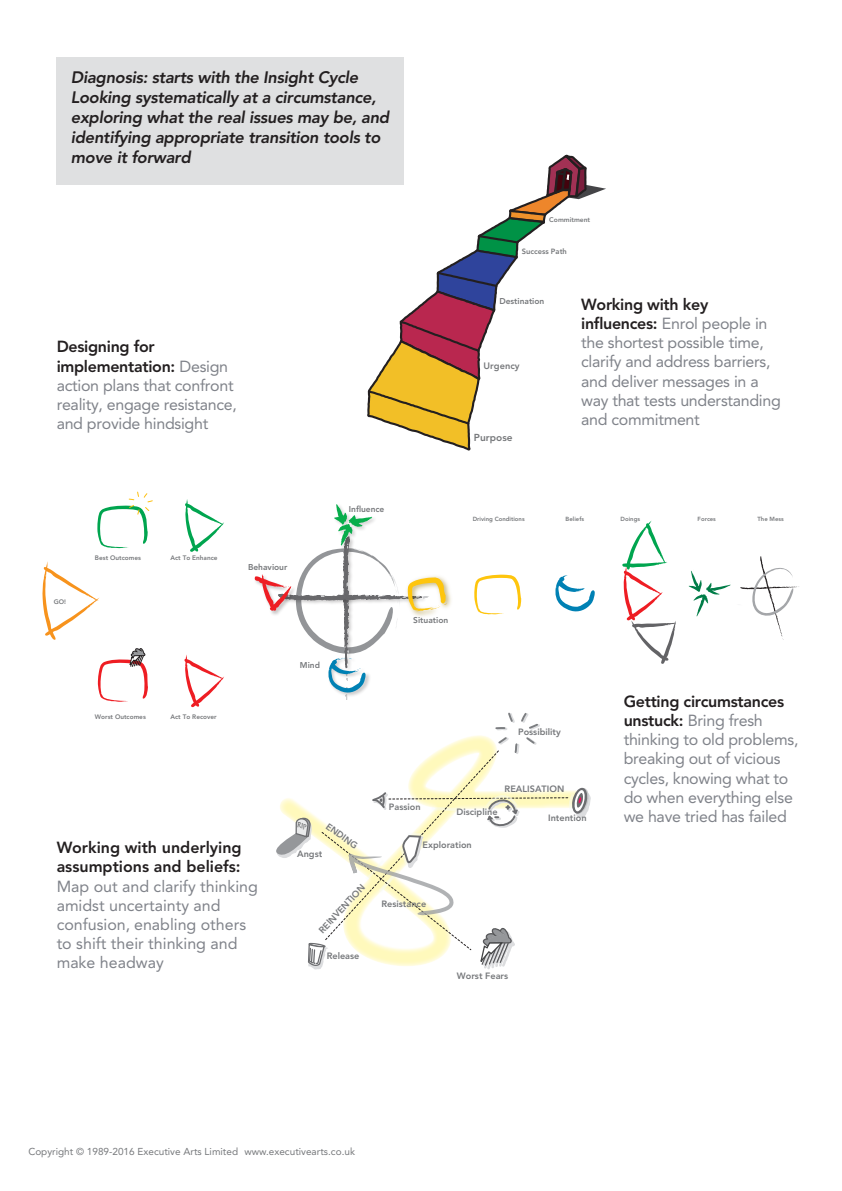
<style>
.page{position:relative;width:842px;height:1191px;background:#fff}
.page>*{position:absolute;margin:0;border:0;box-sizing:border-box;transform-origin:0 0}
.t1{font:italic 800 16.5px/19.8px "Avenir LT Std";letter-spacing:-.02em;color:#231f20}
.t2{font:16px/19.2px "Avenir LT Std";letter-spacing:-.02em;color:#80838a}
.t3{font:16px/19.2px "Avenir LT Std";color:#80838a}
.t4{font:800 16px/19.2px "Avenir LT Std";color:#231f20}
.t5{font:800 10.1px "Avenir LT Std";color:#76787b}
.t6{font:10px "Avenir LT Std";color:#76787b}
.t7{font:800 9.2px "Avenir LT Std";color:#76787b}
.t8{font:800 9.1px "Avenir LT Std";color:#76787b}
.t9{font:800 8.4px "Avenir LT Std";color:#76787b}
.t10{font:800 7.6px "Avenir LT Std";color:#76787b}
.t11{font:800 6.7px "Avenir LT Std";color:#76787b}
.t12{font:800 6.5px "Avenir LT Std";color:#76787b}
.t13{font:800 5.9px "Avenir LT Std";color:#76787b}
.s1{font-weight:800;color:#231f20}
</style>
<div class="page">
<svg style="left:185px;top:499px;width:39px;height:53px"></svg>
<svg style="left:97px;top:491px;width:56px;height:57px"></svg>
<svg style="left:184px;top:655px;width:40px;height:52px"></svg>
<svg style="left:42px;top:561px;width:106px;height:141px"></svg>
<svg style="left:622px;top:521px;width:54px;height:143px"></svg>
<svg style="left:689px;top:556px;width:110px;height:84px"></svg>
<svg style="left:365px;top:154px;width:241px;height:297px"></svg>
<div style="left:57px;top:57px;width:347px;height:127px;background:#dfe0e1"></div>
<svg style="left:254px;top:504px;width:341px;height:466px"></svg>
<p class="t1" style="left:71px;top:68px;width:320px">Diagnosis: starts with the Insight Cycle Looking systematically at a circumstance, exploring what the real issues may be, and identifying appropriate transition tools to move it forward</p>
<p class="t2" style="left:57px;top:337px;width:182px"><span class="s1">Designing for implementation:</span> Design action plans that confront reality, engage resistance, and provide hindsight</p>
<p class="t12" style="left:54px;top:597px;width:14px">GO!</p>
<p class="t12" style="left:95px;top:554px;width:48px">Best Outcomes</p>
<p class="t12" style="left:170px;top:554px;width:49px">Act To Enhance</p>
<p class="t9" style="left:248px;top:562px;width:41px">Behaviour</p>
<p class="t9" style="left:300px;top:660px;width:22px">Mind</p>
<p class="t9" style="left:349px;top:503px;width:37px">Influence</p>
<p class="t9" style="left:413px;top:614px;width:37px">Situation</p>
<p class="t11" style="left:549px;top:216px;width:42px">Commitment</p>
<p class="t10" style="left:522px;top:247px;width:47px">Success Path</p>
<p class="t9" style="left:499px;top:296px;width:47px">Destination</p>
<p class="t7" style="left:484px;top:360px;width:37px">Urgency</p>
<p class="t5" style="left:474px;top:431px;width:40px">Purpose</p>
<p class="t2" style="left:581px;top:295px;width:201px"><span class="s1">Working with key influences:</span> Enrol people in the shortest possible time, clarify and address barriers, and deliver messages in a way that tests understanding and commitment</p>
<p class="t13" style="left:473px;top:515px;width:53px">Driving Conditions</p>
<p class="t13" style="left:566px;top:515px;width:20px">Beliefs</p>
<p class="t13" style="left:621px;top:515px;width:21px">Doings</p>
<p class="t13" style="left:698px;top:515px;width:20px">Forces</p>
<p class="t13" style="left:757px;top:515px;width:28px">The Mess</p>
<p class="t12" style="left:95px;top:713px;width:52px">Worst Outcomes</p>
<p class="t12" style="left:170px;top:713px;width:48px">Act To Recover</p>
<p class="t4" style="left:57px;top:838px;width:186px">Working with underlying assumptions and beliefs:</p>
<p class="t3" style="left:57px;top:876px;width:203px">Map out and clarify thinking amidst uncertainty and confusion, enabling others to shift their thinking and make headway</p>
<p class="t8" style="left:518px;top:727px;width:44px">Possibility</p>
<p class="t8" style="left:330px;top:820px;width:38px;rotate:36deg">ENDING</p>
<p class="t8" style="left:317px;top:928px;width:64px;rotate:-47deg">REINVENTION</p>
<p class="t8" style="left:297px;top:848px;width:27px">Angst</p>
<p class="t8" style="left:327px;top:950px;width:34px">Release</p>
<p class="t8" style="left:389px;top:801px;width:33px">Passion</p>
<p class="t8" style="left:456px;top:807px;width:43px">Discipline</p>
<p class="t8" style="left:422px;top:839px;width:51px">Exploration</p>
<p class="t8" style="left:505px;top:783px;width:61px">REALISATION</p>
<p class="t8" style="left:548px;top:812px;width:40px">Intention</p>
<p class="t8" style="left:381px;top:898px;width:46px">Resistance</p>
<p class="t8" style="left:457px;top:970px;width:53px">Worst Fears</p>
<p class="t2" style="left:624px;top:692px;width:176px"><span class="s1">Getting circumstances unstuck:</span> Bring fresh thinking to old problems, breaking out of vicious cycles, knowing what to do when everything else we have tried has failed</p>
<p class="t6" style="left:28px;top:1145px;width:328px">Copyright © 1989-2016 Executive Arts Limited www.executivearts.co.uk</p>
</div>
